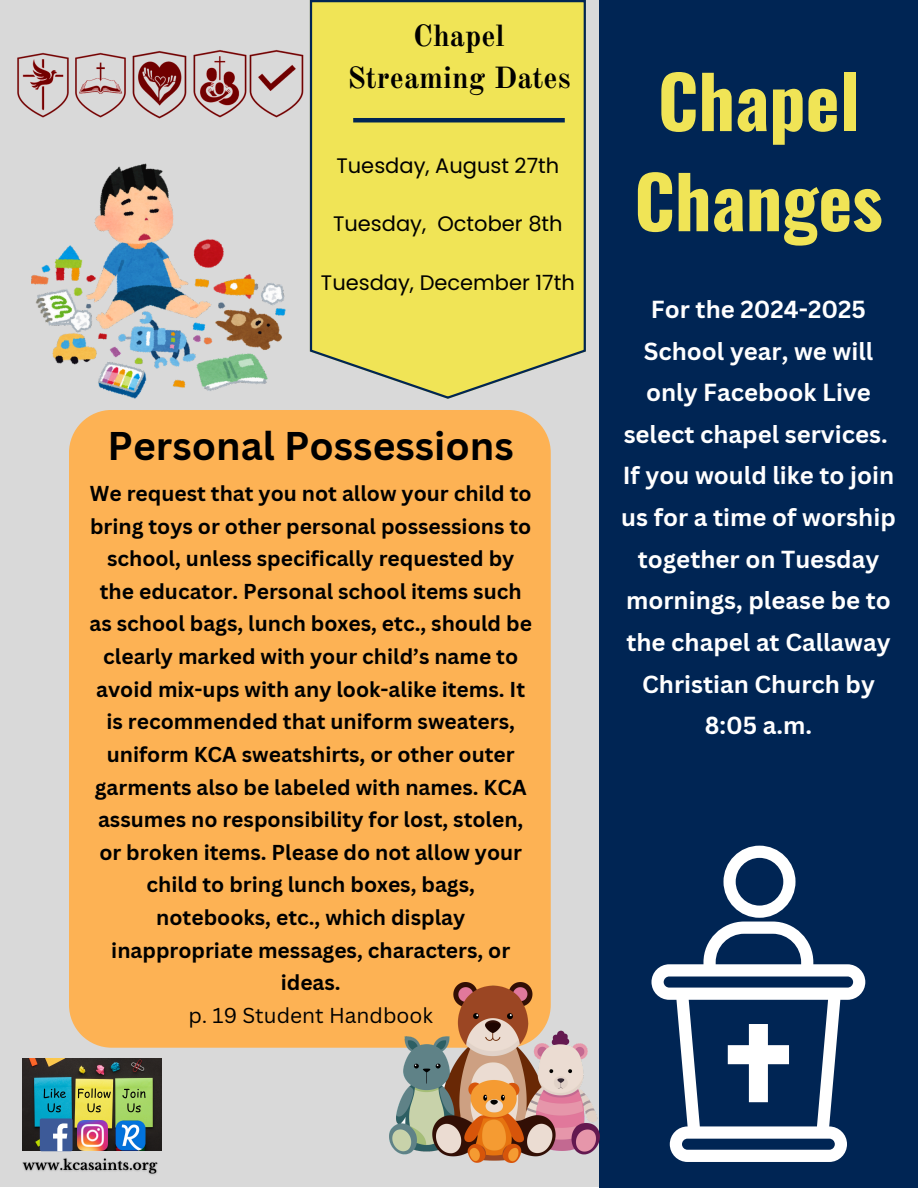
<style>
.page{position:relative;width:918px;height:1188px;background:#fff}
.page>*{position:absolute;margin:0;border:0;box-sizing:border-box;transform-origin:0 0}
.t1{font:700 72px/100.2px "Oswald";color:#f0e456;text-align:center}
.t2{font:700 39px "Canva Sans";color:#000}
.t3{font:700 30px/41.7px "Old Standard";color:#000;text-align:center}
.t4{font:700 24px/41.7px "Canva Sans";color:#fff;text-align:center}
.t5{font:700 21px/32.7px "Canva Sans";color:#000;text-align:center}
.t6{font:21px "Poppins";color:#000}
.t7{font:21px "Canva Sans";color:#000}
</style>
<div class="page">
<div style="left:0;top:0;width:918px;height:1187px;background:#d9d9d9"></div>
<div style="left:599px;top:0;width:319px;height:1188px;background:#002554"></div>
<img style="left:23px;top:1059px;width:138px;height:92px">
<img style="left:78px;top:1121px;width:30px;height:30px">
<div style="left:40px;top:1118px;width:33px;height:33px;background:#3d5a98;border-radius:2px"></div>
<svg style="left:53px;top:1123px;width:14px;height:28px"></svg>
<img style="left:22px;top:1158px;width:136px;height:17px">
<img style="left:114px;top:1121px;width:32px;height:30px">
<svg style="left:723px;top:846px;width:73px;height:72px"></svg>
<svg style="left:651px;top:922px;width:214px;height:240px"></svg>
<svg style="left:310px;top:0;width:276px;height:399px;background:#e8de5d"></svg>
<hr style="left:353px;top:118px;width:212px;height:4px;background:#002554">
<img style="left:17px;top:52px;width:52px;height:66px">
<img style="left:75px;top:52px;width:51px;height:66px">
<img style="left:132px;top:51px;width:55px;height:68px">
<img style="left:193px;top:50px;width:50px;height:68px">
<img style="left:243px;top:48px;width:67px;height:71px">
<div style="left:69px;top:410px;width:482px;height:638px;background:#fdb254"></div>
<img style="left:389px;top:982px;width:210px;height:180px">
<img style="left:31px;top:163px;width:254px;height:235px">
<p class="t3" style="left:347px;top:15px;width:225px">Chapel<br>Streaming Dates</p>
<p class="t6" style="left:337px;top:150px;width:224px">Tuesday, August 27th</p>
<p class="t6" style="left:333px;top:209px;width:231px">Tuesday, October 8th</p>
<p class="t6" style="left:321px;top:267px;width:255px">Tuesday, December 17th</p>
<h2 class="t2" style="left:108px;top:419px;width:408px">Personal Possessions</h2>
<p class="t5" style="left:90px;top:476px;width:444px">We request that you not allow your child to bring toys or other personal possessions to school, unless specifically requested by the educator. Personal school items such as school bags, lunch boxes, etc., should be clearly marked with your child’s name to avoid mix-ups with any look-alike items. It is recommended that uniform sweaters, uniform KCA sweatshirts, or other outer garments also be labeled with names. KCA assumes no responsibility for lost, stolen, or broken items. Please do not allow your child to bring lunch boxes, bags, notebooks, etc., which display inappropriate messages, characters, or ideas.</p>
<p class="t7" style="left:188px;top:1000px;width:246px">p. 19 Student Handbook</p>
<p class="t1" style="left:634px;top:48px;width:250px">Chapel<br>Changes</p>
<p class="t4" style="left:621px;top:288px;width:276px">For the 2024-2025<br>School year, we will only Facebook Live select chapel services.<br>If you would like to join us for a time of worship together on Tuesday mornings, please be to the chapel at Callaway<br>Christian Church by<br>8:05 a.m.</p>
</div>
